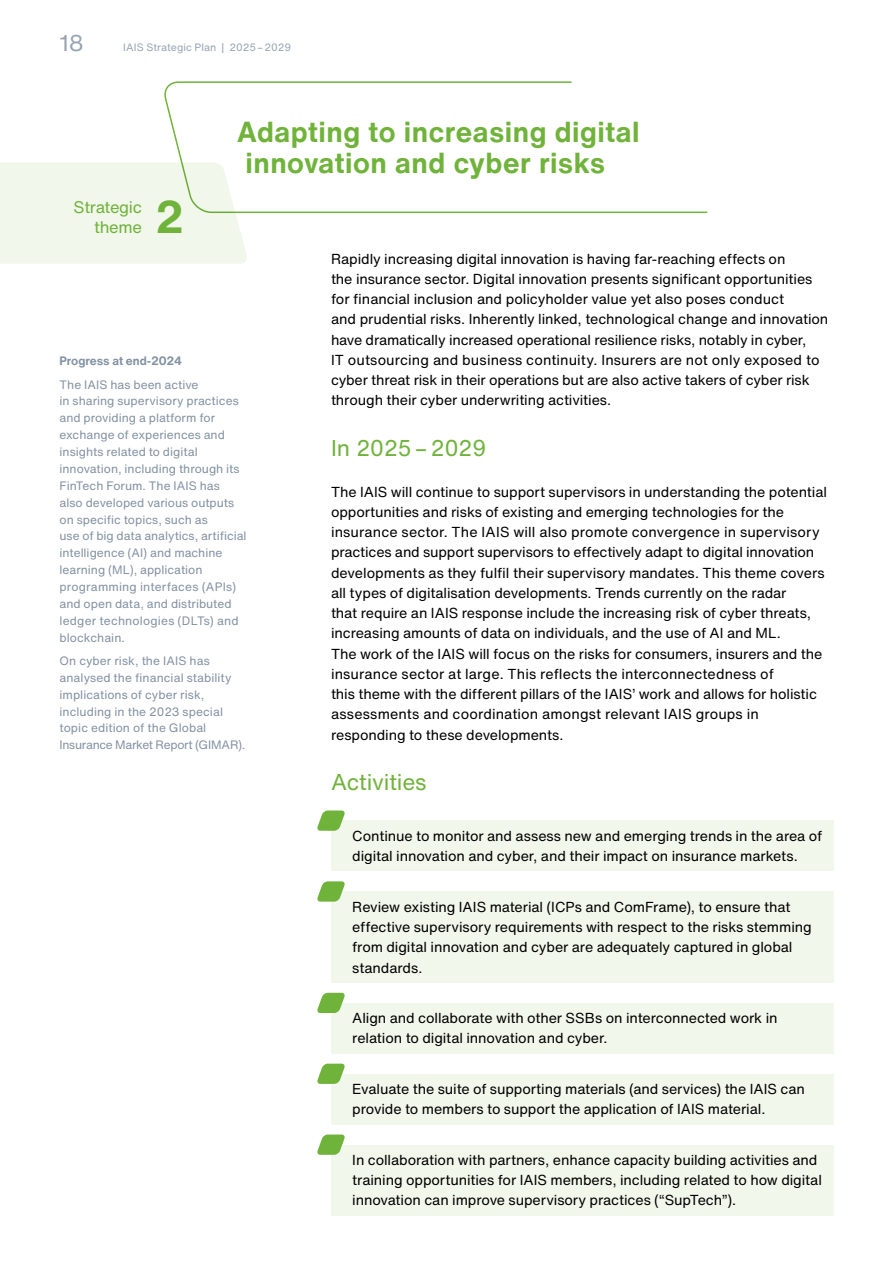
<style>
.page{position:relative;width:893px;height:1263px;background:#fff}
.page>*{position:absolute;margin:0;border:0;box-sizing:border-box;transform-origin:0 0}
.t1{font:700 45px "Helvetica Now Text";color:#70b33b}
.t2{font:700 28.5px/30.5px "Helvetica Now Text";letter-spacing:.015em;color:#70b33b}
.t3{font:22.5px "Helvetica Now Text";letter-spacing:-.015em;color:#70b33b}
.t4{font:22.5px "Helvetica Now Text";color:#97a4b2}
.t5{font:16.5px/20.2px "Helvetica Now Text";letter-spacing:-.02em;color:#70b33b;text-align:right}
.t6{font:14.25px/20.2px "Helvetica Now Text";letter-spacing:-.005em;color:#000}
.t7{font:12px/16.8px "Helvetica Now Text";color:#8392a3}
.t8{font:700 12px "Helvetica Now Text";letter-spacing:-.005em;color:#8392a3}
.t9{font:10.5px "Helvetica Now Text";letter-spacing:.005em;color:#97a4b2}
</style>
<div class="page">
<div style="left:331px;top:821px;width:502px;height:50px;background:#f1f7eb"></div>
<div style="left:331px;top:891px;width:502px;height:92px;background:#f1f7eb"></div>
<div style="left:331px;top:1003px;width:502px;height:50px;background:#f1f7eb"></div>
<div style="left:331px;top:1074px;width:502px;height:50px;background:#f1f7eb"></div>
<div style="left:331px;top:1145px;width:502px;height:70px;background:#f1f7eb"></div>
<div style="left:0;top:162px;width:247px;height:102px;background:#f1f7eb"></div>
<svg style="left:163px;top:81px;width:545px;height:133px"></svg>
<svg style="left:317px;top:881px;width:28px;height:21px"></svg>
<svg style="left:317px;top:810px;width:29px;height:21px"></svg>
<svg style="left:317px;top:993px;width:28px;height:20px"></svg>
<svg style="left:317px;top:1064px;width:28px;height:20px"></svg>
<svg style="left:317px;top:1134px;width:28px;height:21px"></svg>
<h3 class="t4" style="left:60px;top:28px;width:26px">18</h3>
<p class="t9" style="left:123px;top:40px;width:169px">IAIS Strategic Plan | 2025 – 2029</p>
<p class="t5" style="left:74px;top:197px;width:70px">Strategic theme</p>
<h1 class="t1" style="left:155px;top:187px;width:31px">2</h1>
<h2 class="t2" style="left:246px;top:117px;width:396px;text-indent:-9px">Adapting to increasing digital innovation and cyber risks</h2>
<p class="t8" style="left:60px;top:353px;width:124px">Progress at end-2024</p>
<p class="t7" style="left:60px;top:376px;width:189px">The IAIS has been active<br>in sharing supervisory practices and providing a platform for exchange of experiences and insights related to digital innovation, including through its<br>FinTech Forum. The IAIS has<br>also developed various outputs on specific topics, such as<br>use of big data analytics, artificial intelligence (AI) and machine learning (ML), application programming interfaces (APIs) and open data, and distributed ledger technologies (DLTs) and blockchain.</p>
<p class="t7" style="left:60px;top:652px;width:187px">On cyber risk, the IAIS has analysed the financial stability implications of cyber risk, including in the 2023 special topic edition of the Global<br>Insurance Market Report (GIMAR).</p>
<p class="t6" style="left:331px;top:249px;width:499px">Rapidly increasing digital innovation is having far-reaching effects on<br>the insurance sector. Digital innovation presents significant opportunities for financial inclusion and policyholder value yet also poses conduct<br>and prudential risks. Inherently linked, technological change and innovation have dramatically increased operational resilience risks, notably in cyber,<br>IT outsourcing and business continuity. Insurers are not only exposed to cyber threat risk in their operations but are also active takers of cyber risk through their cyber underwriting activities.</p>
<h3 class="t3" style="left:331px;top:433px;width:157px">In 2025 – 2029</h3>
<p class="t6" style="left:331px;top:481px;width:497px">The IAIS will continue to support supervisors in understanding the potential opportunities and risks of existing and emerging technologies for the insurance sector. The IAIS will also promote convergence in supervisory practices and support supervisors to effectively adapt to digital innovation developments as they fulfil their supervisory mandates. This theme covers all types of digitalisation developments. Trends currently on the radar<br>that require an IAIS response include the increasing risk of cyber threats, increasing amounts of data on individuals, and the use of AI and ML.<br>The work of the IAIS will focus on the risks for consumers, insurers and the insurance sector at large. This reflects the interconnectedness of<br>this theme with the different pillars of the IAIS’ work and allows for holistic assessments and coordination amongst relevant IAIS groups in responding to these developments.</p>
<h3 class="t3" style="left:331px;top:767px;width:97px">Activities</h3>
<p class="t6" style="left:352px;top:826px;width:471px">Continue to monitor and assess new and emerging trends in the area of digital innovation and cyber, and their impact on insurance markets.</p>
<p class="t6" style="left:352px;top:897px;width:461px">Review existing IAIS material (ICPs and ComFrame), to ensure that effective supervisory requirements with respect to the risks stemming from digital innovation and cyber are adequately captured in global standards.</p>
<p class="t6" style="left:352px;top:1008px;width:427px">Align and collaborate with other SSBs on interconnected work in relation to digital innovation and cyber.</p>
<p class="t6" style="left:352px;top:1079px;width:454px">Evaluate the suite of supporting materials (and services) the IAIS can provide to members to support the application of IAIS material.</p>
<p class="t6" style="left:352px;top:1150px;width:471px">In collaboration with partners, enhance capacity building activities and training opportunities for IAIS members, including related to how digital innovation can improve supervisory practices (“SupTech”).</p>
</div>
